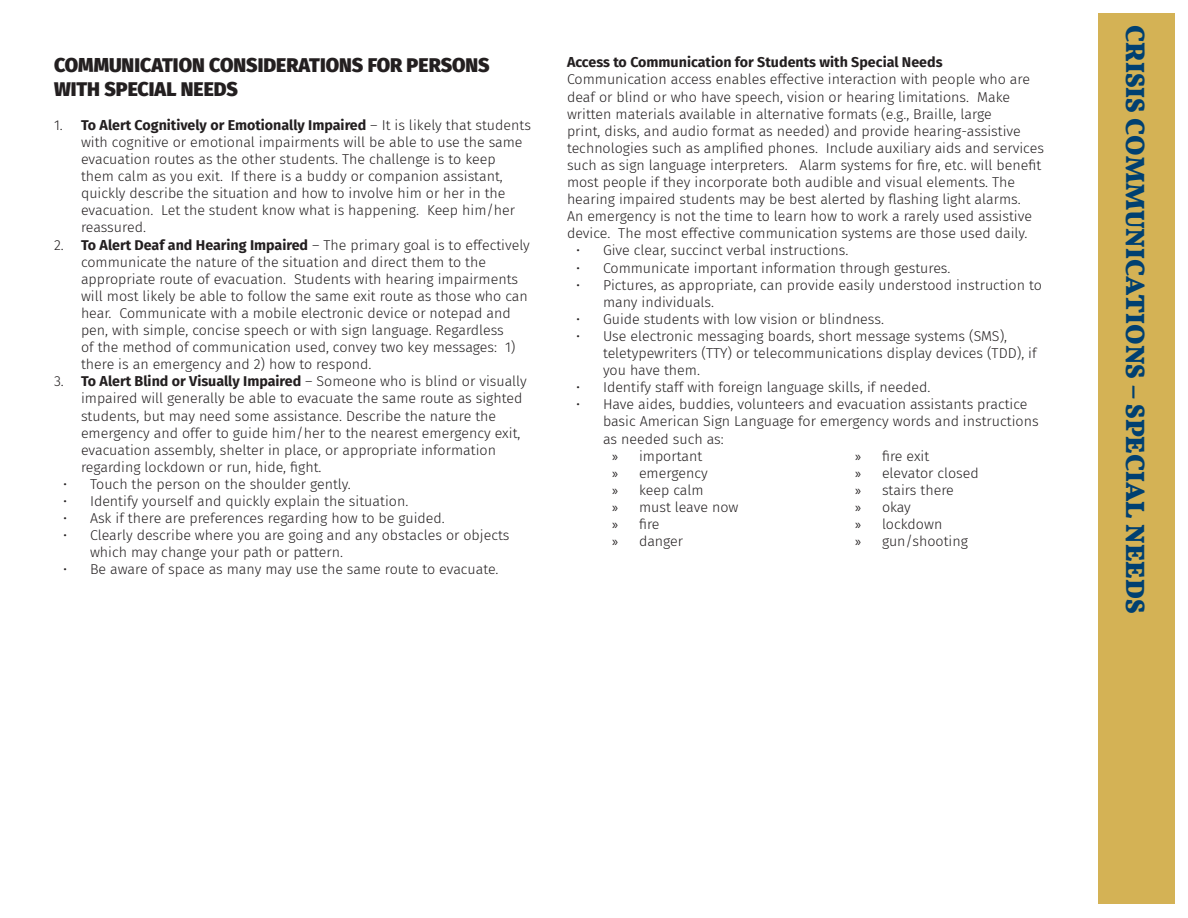
<style>
.page{position:relative;width:1188px;height:918px;background:#fff}
.page>*{position:absolute;margin:0;border:0;box-sizing:border-box;transform-origin:0 0}
.t1{font:700 27px "Vollkorn";color:#004071}
.t2{font:900 19.5px/23.4px "Fira Sans";color:#231f20}
.t3{font:300 14.25px/17.1px "Fira Sans";color:#231f20}
.t4{font:700 14.25px "Fira Sans";color:#231f20}
.s1{font-weight:700}
.s2{font-family:"Myriad Pro";font-weight:400}
</style>
<div class="page">
<div style="left:1098px;top:14px;width:76px;height:890px;background:#d4b255"></div>
<p class="t2" style="left:54px;top:52px;width:437px">COMMUNICATION CONSIDERATIONS FOR PERSONS<br>WITH SPECIAL NEEDS</p>
<p class="t3" style="left:81px;top:116px;width:452px;text-indent:-27px">1. <span class="s1">To Alert Cognitively or Emotionally Impaired</span> – It is likely that students with cognitive or emotional impairments will be able to use the same evacuation routes as the other students. The challenge is to keep them calm as you exit. If there is a buddy or companion assistant, quickly describe the situation and how to involve him or her in the evacuation. Let the student know what is happening. Keep him/her reassured.</p>
<p class="t3" style="left:81px;top:236px;width:451px;text-indent:-27px">2. <span class="s1">To Alert Deaf and Hearing Impaired</span> – The primary goal is to effectively communicate the nature of the situation and direct them to the appropriate route of evacuation. Students with hearing impairments will most likely be able to follow the same exit route as those who can hear. Communicate with a mobile electronic device or notepad and pen, with simple, concise speech or with sign language. Regardless<br>of the method of communication used, convey two key messages: 1) there is an emergency and 2) how to respond.</p>
<p class="t3" style="left:81px;top:373px;width:447px;text-indent:-27px">3. <span class="s1">To Alert Blind or Visually Impaired</span> – Someone who is blind or visually impaired will generally be able to evacuate the same route as sighted students, but may need some assistance. Describe the nature the emergency and offer to guide him/her to the nearest emergency exit, evacuation assembly, shelter in place, or appropriate information regarding lockdown or run, hide, fight.</p>
<p class="t3" style="left:63px;top:475px;width:289px">• Touch the person on the shoulder gently.</p>
<p class="t3" style="left:63px;top:492px;width:347px">• Identify yourself and quickly explain the situation.</p>
<p class="t3" style="left:63px;top:510px;width:383px">• Ask if there are preferences regarding how to be guided.</p>
<p class="t3" style="left:90px;top:527px;width:421px;text-indent:-27px">• Clearly describe where you are going and any obstacles or objects which may change your path or pattern.</p>
<p class="t3" style="left:63px;top:561px;width:437px">• Be aware of space as many may use the same route to evacuate.</p>
<p class="t4" style="left:567px;top:50px;width:377px">Access to Communication for Students with Special Needs</p>
<p class="t3" style="left:567px;top:71px;width:479px">Communication access enables effective interaction with people who are deaf or blind or who have speech, vision or hearing limitations. Make written materials available in alternative formats (e.g., Braille, large<br>print, disks, and audio format as needed) and provide hearing-assistive technologies such as amplified phones. Include auxiliary aids and services such as sign language interpreters. Alarm systems for fire, etc. will benefit most people if they incorporate both audible and visual elements. The hearing impaired students may be best alerted by flashing light alarms.<br>An emergency is not the time to learn how to work a rarely used assistive device. The most effective communication systems are those used daily.</p>
<p class="t3" style="left:576px;top:242px;width:274px">• Give clear, succinct verbal instructions.</p>
<p class="t3" style="left:576px;top:259px;width:376px">• Communicate important information through gestures.</p>
<p class="t3" style="left:603px;top:276px;width:440px;text-indent:-27px">• Pictures, as appropriate, can provide easily understood instruction to many individuals.</p>
<p class="t3" style="left:576px;top:310px;width:309px">• Guide students with low vision or blindness.</p>
<p class="t3" style="left:603px;top:327px;width:435px;text-indent:-27px">• Use electronic messaging boards, short message systems (SMS), teletypewriters (TTY) or telecommunications display devices (TDD), if you have them.</p>
<p class="t3" style="left:576px;top:379px;width:356px">• Identify staff with foreign language skills, if needed.</p>
<p class="t3" style="left:603px;top:396px;width:437px;text-indent:-27px">• Have aides, buddies, volunteers and evacuation assistants practice basic American Sign Language for emergency words and instructions as needed such as:</p>
<p class="t3" style="left:612px;top:447px;width:92px"><span class="s2">»</span> important</p>
<p class="t3" style="left:612px;top:464px;width:97px"><span class="s2">»</span> emergency</p>
<p class="t3" style="left:612px;top:481px;width:93px"><span class="s2">»</span> keep calm</p>
<p class="t3" style="left:612px;top:498px;width:128px"><span class="s2">»</span> must leave now</p>
<p class="t3" style="left:612px;top:515px;width:49px"><span class="s2">»</span> fire</p>
<p class="t3" style="left:612px;top:533px;width:73px"><span class="s2">»</span> danger</p>
<p class="t3" style="left:855px;top:447px;width:76px"><span class="s2">»</span> fire exit</p>
<p class="t3" style="left:855px;top:464px;width:125px"><span class="s2">»</span> elevator closed</p>
<p class="t3" style="left:855px;top:481px;width:100px"><span class="s2">»</span> stairs there</p>
<p class="t3" style="left:855px;top:498px;width:57px"><span class="s2">»</span> okay</p>
<p class="t3" style="left:855px;top:515px;width:89px"><span class="s2">»</span> lockdown</p>
<p class="t3" style="left:855px;top:533px;width:114px"><span class="s2">»</span> gun/shooting</p>
<p class="t1" style="left:1152px;top:25px;width:589px;rotate:90deg">CRISIS COMMUNICATIONS – SPECIAL NEEDS</p>
</div>
